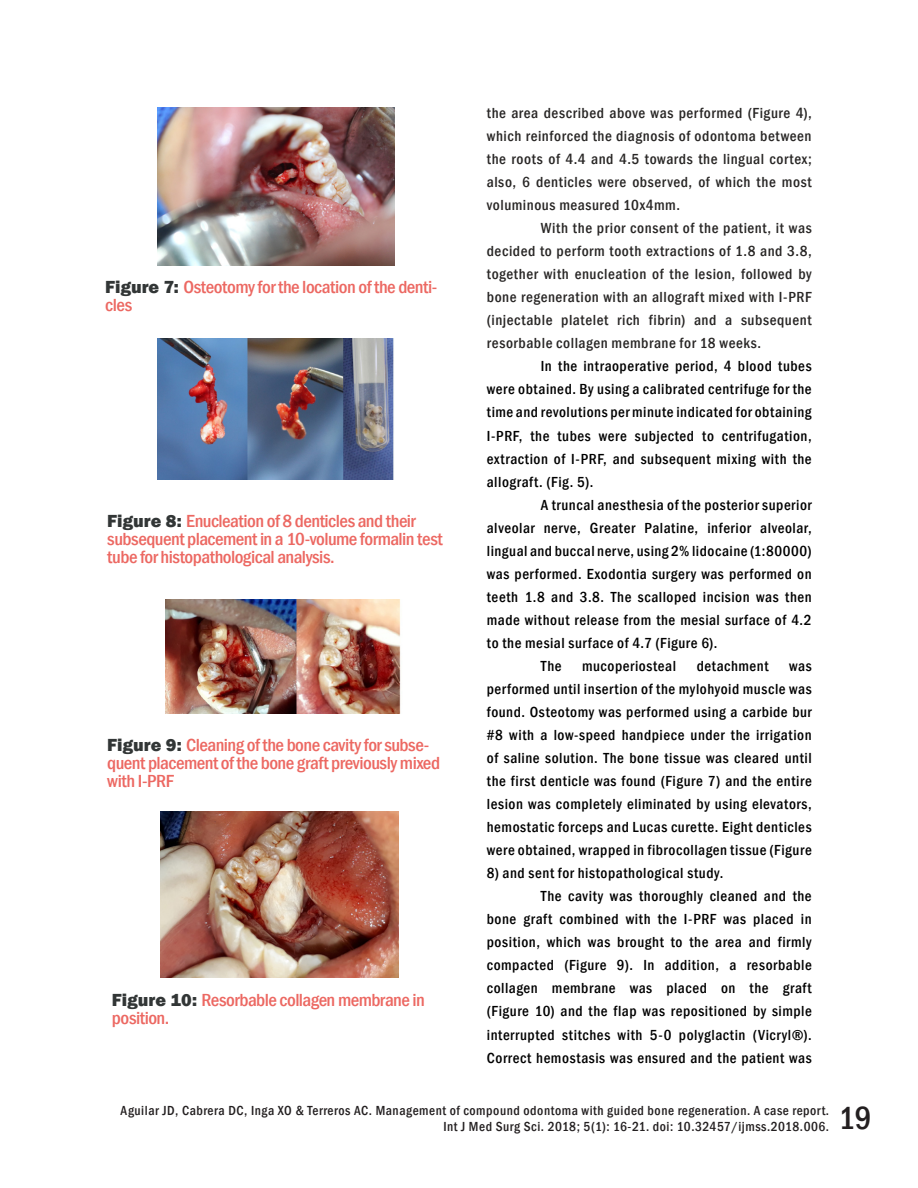
<style>
.page{position:relative;width:918px;height:1188px;background:#fff}
.page>*{position:absolute;margin:0;border:0;box-sizing:border-box;transform-origin:0 0}
.t1{font:500 condensed 33px "Franklin Gothic";color:#231f20}
.t2{font:500 condensed 18px/18px "Franklin Gothic";letter-spacing:-.025em;color:#ec6862;scale:1.06 1}
.texto_parrafos_inter{font:500 condensed 15px/23.1px "Franklin Gothic";letter-spacing:.04em;color:#000;text-align:justify}
.texto_parrafos_inter-2{font:500 condensed 15px/23.1px "Franklin Gothic";letter-spacing:.035em;color:#282625;text-align:justify}
.t3{font:500 condensed 13.5px/16.5px "Franklin Gothic";letter-spacing:.04em;color:#231f20;text-align:right}
.s1{font-weight:800;font-stretch:normal;color:#323636}
</style>
<div class="page">
<img style="left:158px;top:107px;width:237px;height:158px">
<img style="left:158px;top:339px;width:236px;height:141px">
<img style="left:166px;top:600px;width:235px;height:114px">
<img style="left:160px;top:811px;width:238px;height:166px">
<p class="t2" style="left:105px;top:278px;width:315px"><span class="s1">Figure 7:</span> Osteotomy for the location of the denti&shy;cles</p>
<p class="t2" style="left:107px;top:512px;width:318px"><span class="s1">Figure 8:</span> Enucleation of 8 denticles and their subsequent placement in a 10-volume formalin test tube for histopathological analysis.</p>
<p class="t2" style="left:107px;top:736px;width:316px"><span class="s1">Figure 9:</span> Cleaning of the bone cavity for subse&shy;quent placement of the bone graft previously mixed with I-PRF</p>
<p class="t2" style="left:112px;top:991px;width:297px"><span class="s1">Figure 10:</span> Resorbable collagen membrane in position.</p>
<p class="texto_parrafos_inter-2" style="left:487px;top:101px;width:326px">the area described above was performed (Figure 4), which reinforced the diagnosis of odontoma between the roots of 4.4 and 4.5 towards the lingual cortex; also, 6 denticles were observed, of which the most voluminous measured 10x4mm.</p>
<p class="texto_parrafos_inter-2" style="left:487px;top:216px;width:326px;text-indent:54px">With the prior consent of the patient, it was decided to perform tooth extractions of 1.8 and 3.8, together with enucleation of the lesion, followed by bone regeneration with an allograft mixed with I-PRF (injectable platelet rich fibrin) and a subsequent resorbable collagen membrane for 18 weeks.</p>
<p class="texto_parrafos_inter" style="left:487px;top:355px;width:326px;text-indent:54px">In the intraoperative period, 4 blood tubes were obtained. By using a calibrated centrifuge for the time and revolutions per minute indicated for obtaining I-PRF, the tubes were subjected to centrifugation, extraction of I-PRF, and subsequent mixing with the allograft. (Fig. 5).</p>
<p class="texto_parrafos_inter" style="left:487px;top:493px;width:326px;text-indent:54px">A truncal anesthesia of the posterior superior alveolar nerve, Greater Palatine, inferior alveolar, lingual and buccal nerve, using 2% lidocaine (1:80000) was performed. Exodontia surgery was performed on teeth 1.8 and 3.8. The scalloped incision was then made without release from the mesial surface of 4.2 to the mesial surface of 4.7 (Figure 6).</p>
<p class="texto_parrafos_inter" style="left:541px;top:654px;width:22px">The</p>
<p class="texto_parrafos_inter" style="left:582px;top:654px;width:96px">mucoperiosteal</p>
<p class="texto_parrafos_inter" style="left:697px;top:654px;width:73px">detachment</p>
<p class="texto_parrafos_inter" style="left:487px;top:654px;width:326px;text-indent:302px">was performed until insertion of the mylohyoid muscle was found. Osteotomy was performed using a carbide bur #8 with a low-speed handpiece under the irrigation of saline solution. The bone tissue was cleared until the first denticle was found (Figure 7) and the entire lesion was completely eliminated by using elevators, hemostatic forceps and Lucas curette. Eight denticles were obtained, wrapped in fibrocollagen tissue (Figure</p>
<p class="texto_parrafos_inter" style="left:487px;top:862px;width:238px">8) and sent for histopathological study.</p>
<p class="texto_parrafos_inter" style="left:487px;top:885px;width:326px;text-indent:54px">The cavity was thoroughly cleaned and the bone graft combined with the I-PRF was placed in position, which was brought to the area and firmly compacted (Figure 9). In addition, a resorbable collagen membrane was placed on the graft (Figure 10) and the flap was repositioned by simple interrupted stitches with 5-0 polyglactin (Vicryl®).<br>Correct hemostasis was ensured and the patient was</p>
<p class="t3" style="left:121px;top:1102px;width:710px">Aguilar JD, Cabrera DC, Inga XO &amp; Terreros AC. Management of compound odontoma with guided bone regeneration. A case report.<br>Int J Med Surg Sci. 2018; 5(1): 16-21. doi: 10.32457/ijmss.2018.006.</p>
<h1 class="t1" style="left:838px;top:1096px;width:35px">19</h1>
</div>
